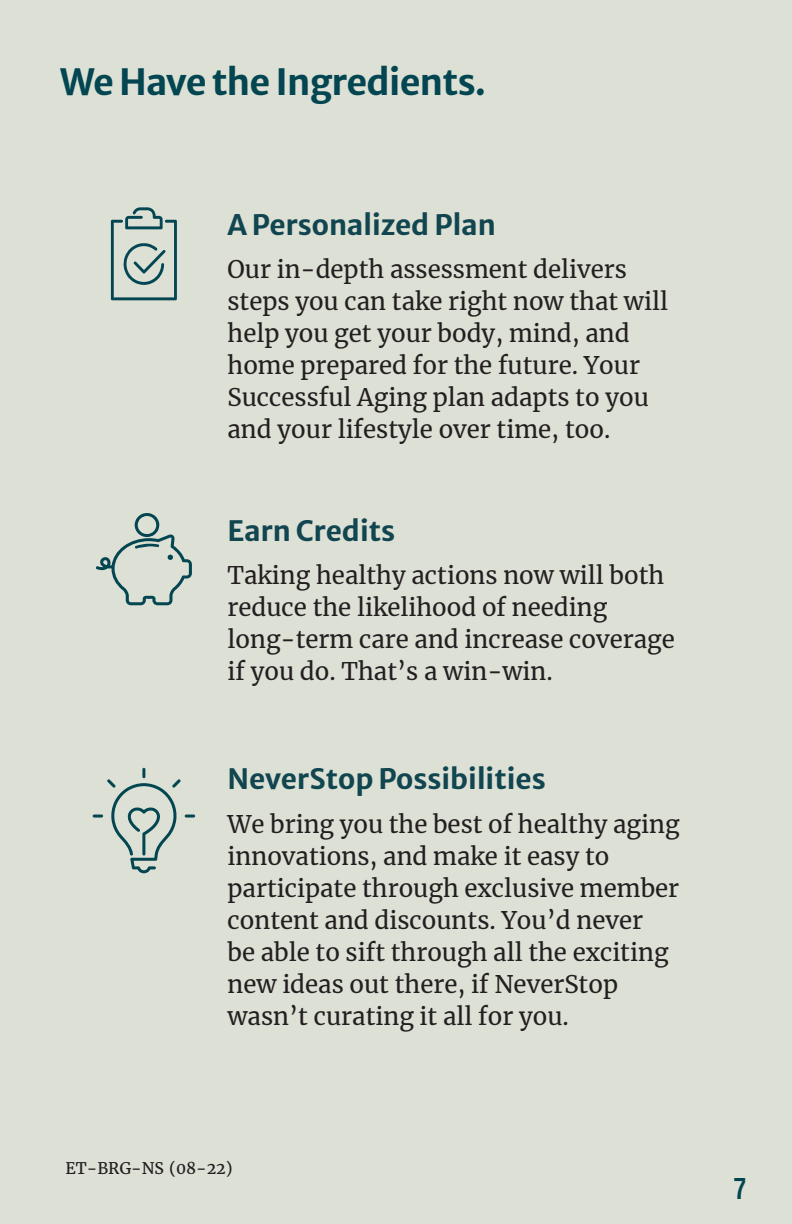
<style>
.page{position:relative;width:792px;height:1224px;background:#dce0d5}
.page>*{position:absolute;margin:0;border:0;box-sizing:border-box;transform-origin:0 0}
.t1{font:700 36px "Merriweather Sans";letter-spacing:-.02em;color:#034651}
.t2{font:700 28px "Merriweather Sans";color:#114550}
.t3{font:500 28px "Stratos";color:#034651}
.t4{font:24px/32px "Merriweather";color:#231f20}
.t5{font:16px "Merriweather";color:#221e1f}
</style>
<div class="page">
<svg style="left:93px;top:768px;width:102px;height:105px"></svg>
<svg style="left:96px;top:513px;width:96px;height:92px"></svg>
<svg style="left:111px;top:207px;width:66px;height:93px"></svg>
<p class="t1" style="left:60px;top:51px;width:428px">We Have the Ingredients.</p>
<p class="t2" style="left:228px;top:200px;width:270px">A Personalized Plan</p>
<p class="t4" style="left:228px;top:253px;width:442px">Our in-depth assessment delivers steps you can take right now that will help you get your body, mind, and home prepared for the future. Your Successful Aging plan adapts to you and your lifestyle over time, too.</p>
<p class="t2" style="left:228px;top:506px;width:169px">Earn Credits</p>
<p class="t4" style="left:228px;top:559px;width:449px">Taking healthy actions now will both reduce the likelihood of needing long-term care and increase coverage if you do. That’s a win-win.</p>
<p class="t2" style="left:228px;top:755px;width:320px">NeverStop Possibilities</p>
<p class="t4" style="left:228px;top:808px;width:454px">We bring you the best of healthy aging innovations, and make it easy to participate through exclusive member content and discounts. You’d never<br>be able to sift through all the exciting new ideas out there, if NeverStop wasn’t curating it all for you.</p>
<p class="t5" style="left:65px;top:1158px;width:169px">ET-BRG-NS (08-22)</p>
<p class="t3" style="left:732px;top:1167px;width:17px">7</p>
</div>
